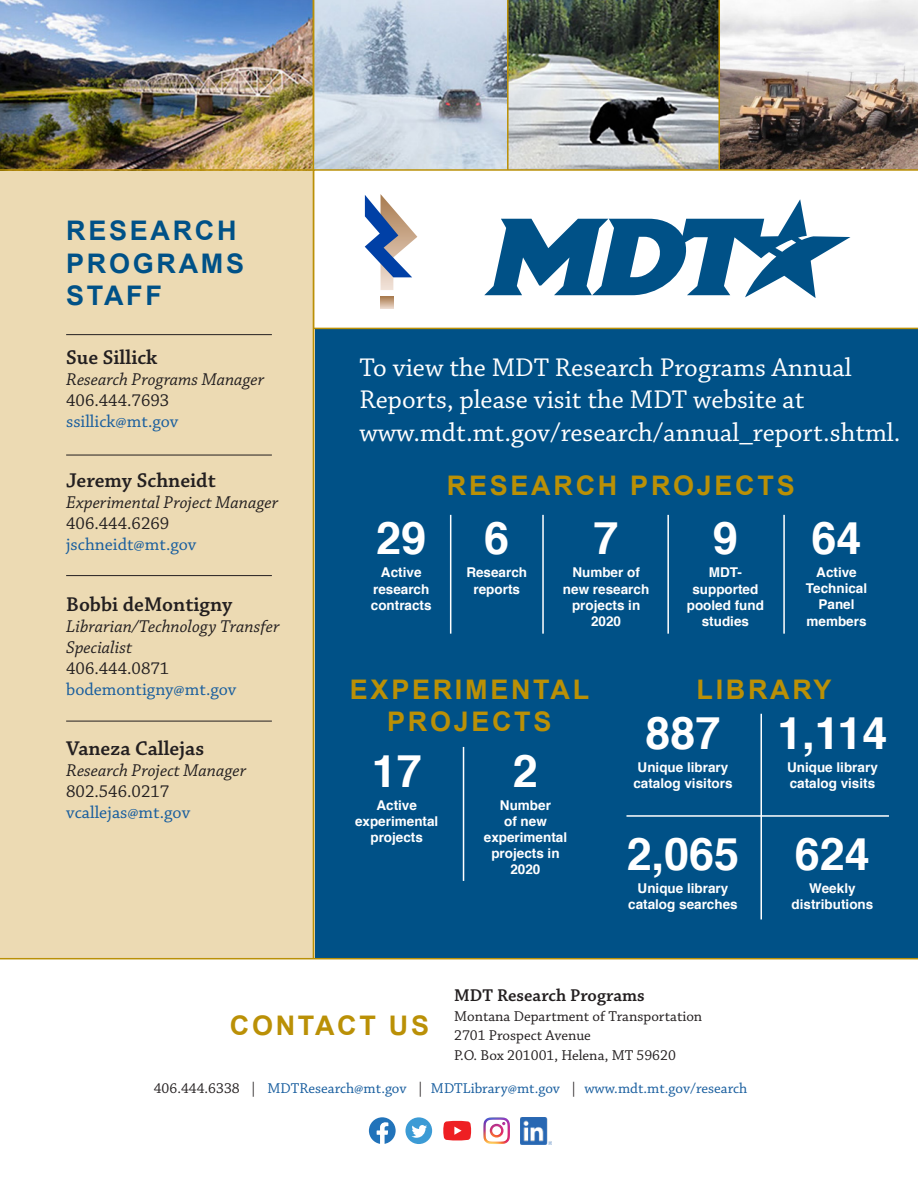
<style>
.page{position:relative;width:918px;height:1188px;background:#fff}
.page>*{position:absolute;margin:0;border:0;box-sizing:border-box;transform-origin:0 0}
.t1{font:700 45px "Helvetica";color:#fff}
.t2{font:27px/32.4px "Chaparral Pro";color:#fff}
.t3{font:700 27px/32.4px "Arial";letter-spacing:.1em;color:#ba9006;text-align:center}
.t4{font:700 27px/32.4px "Arial";letter-spacing:.1em;color:#005187}
.t5{font:600 21px "Chaparral Pro";color:#231f20}
.t6{font:italic 18px/21px "Chaparral Pro";color:#231f20}
.t7{font:18px "Chaparral Pro";color:#175d9e}
.t8{font:18px "Chaparral Pro";color:#231f20}
.t9{font:600 18px "Chaparral Pro";color:#231f20}
.t10{font:15px/19.5px "Chaparral Pro";color:#231f20}
.t11{font:15px "Chaparral Pro";color:#175d9e}
.t12{font:700 13.5px/16.2px "Helvetica";color:#fff;text-align:center}
.s1{color:#231f20}
</style>
<div class="page">
<div style="left:314px;top:0;width:604px;height:958px;background:#005187"></div>
<div style="left:312px;top:171px;width:606px;height:157px;background:#fff"></div>
<div style="left:0;top:0;width:314px;height:958px;background:#ecdab3"></div>
<img style="left:0;top:0;width:918px;height:169px">
<svg style="left:365px;top:194px;width:52px;height:96px"></svg>
<svg style="left:381px;top:296px;width:12px;height:13px"></svg>
<svg style="left:484px;top:199px;width:366px;height:99px"></svg>
<hr style="left:450px;top:515px;width:1px;height:119px;background:#fff">
<hr style="left:542px;top:515px;width:2px;height:119px;background:#fff">
<hr style="left:667px;top:515px;width:2px;height:119px;background:#fff">
<hr style="left:783px;top:515px;width:2px;height:119px;background:#fff">
<hr style="left:463px;top:747px;width:1px;height:134px;background:#fff">
<hr style="left:760px;top:714px;width:2px;height:205px;background:#fff">
<hr style="left:626px;top:815px;width:263px;height:2px;background:#fff">
<hr style="left:66px;top:455px;width:206px;height:1px;background:#231f20">
<hr style="left:66px;top:575px;width:206px;height:1px;background:#231f20">
<hr style="left:66px;top:721px;width:206px;height:1px;background:#231f20">
<hr style="left:66px;top:334px;width:206px;height:1px;background:#231f20">
<svg style="left:369px;top:1117px;width:27px;height:27px"></svg>
<div style="left:405px;top:1117px;width:27px;height:27px;background:#3c9bd5;border-radius:50%"></div>
<svg style="left:411px;top:1125px;width:16px;height:13px"></svg>
<img style="left:483px;top:1117px;width:27px;height:27px">
<svg style="left:443px;top:1121px;width:28px;height:19px"></svg>
<img style="left:520px;top:1117px;width:31px;height:27px">
<hr style="left:0;top:958px;width:918px;height:1px;background:#ba9006">
<hr style="left:313px;top:328px;width:605px;height:1px;background:#ba9006">
<hr style="left:0;top:169px;width:918px;height:2px;background:#ba9006">
<hr style="left:507px;top:0;width:2px;height:170px;background:#ba9006">
<hr style="left:719px;top:0;width:1px;height:170px;background:#ba9006">
<hr style="left:313px;top:0;width:1px;height:959px;background:#ba9006">
<h2 class="t4" style="left:66px;top:215px;width:179px">RESEARCH<br>PROGRAMS<br>STAFF</h2>
<h3 class="t5" style="left:66px;top:345px;width:93px">Sue Sillick</h3>
<h3 class="t6" style="left:66px;top:369px;width:200px">Research Programs Manager</h3>
<h3 class="t8" style="left:66px;top:390px;width:105px">406.444.7693</h3>
<h3 class="t7" style="left:66px;top:411px;width:114px">ssillick@mt.gov</h3>
<h3 class="t5" style="left:66px;top:469px;width:151px">Jeremy Schneidt</h3>
<h3 class="t6" style="left:66px;top:493px;width:214px">Experimental Project Manager</h3>
<h3 class="t8" style="left:66px;top:514px;width:105px">406.444.6269</h3>
<h3 class="t7" style="left:66px;top:535px;width:132px">jschneidt@mt.gov</h3>
<h3 class="t5" style="left:66px;top:592px;width:168px">Bobbi deMontigny</h3>
<h3 class="t6" style="left:66px;top:616px;width:215px">Librarian/Technology Transfer<br>Specialist</h3>
<h3 class="t8" style="left:66px;top:658px;width:105px">406.444.0871</h3>
<h3 class="t7" style="left:66px;top:679px;width:172px">bodemontigny@mt.gov</h3>
<h3 class="t5" style="left:66px;top:736px;width:140px">Vaneza Callejas</h3>
<h3 class="t6" style="left:66px;top:760px;width:182px">Research Project Manager</h3>
<h3 class="t8" style="left:66px;top:781px;width:105px">802.546.0217</h3>
<h3 class="t7" style="left:66px;top:802px;width:126px">vcallejas@mt.gov</h3>
<h2 class="t2" style="left:360px;top:352px;width:542px">To view the MDT Research Programs Annual<br>Reports, please visit the MDT website at www.mdt.mt.gov/research/annual_report.shtml.</h2>
<h2 class="t3" style="left:447px;top:471px;width:349px">RESEARCH PROJECTS</h2>
<h1 class="t1" style="left:376px;top:502px;width:52px">29</h1>
<p class="t12" style="left:371px;top:565px;width:62px">Active research contracts</p>
<h1 class="t1" style="left:812px;top:502px;width:52px">64</h1>
<p class="t12" style="left:806px;top:564px;width:63px">Active<br>Technical<br>Panel members</p>
<h1 class="t1" style="left:484px;top:502px;width:27px">6</h1>
<p class="t12" style="left:466px;top:565px;width:62px">Research reports</p>
<h1 class="t1" style="left:713px;top:502px;width:27px">9</h1>
<p class="t12" style="left:687px;top:565px;width:79px">MDT&shy;supported pooled fund studies</p>
<h1 class="t1" style="left:594px;top:502px;width:27px">7</h1>
<p class="t12" style="left:563px;top:565px;width:88px">Number of new research projects in<br>2020</p>
<h2 class="t3" style="left:350px;top:674px;width:241px">EXPERIMENTAL<br>PROJECTS</h2>
<h2 class="t3" style="left:696px;top:674px;width:137px">LIBRARY</h2>
<h1 class="t1" style="left:372px;top:735px;width:52px">17</h1>
<p class="t12" style="left:355px;top:797px;width:85px">Active experimental projects</p>
<h1 class="t1" style="left:645px;top:697px;width:77px">887</h1>
<p class="t12" style="left:633px;top:759px;width:101px">Unique library catalog visitors</p>
<h1 class="t1" style="left:777px;top:697px;width:112px">1,114</h1>
<p class="t12" style="left:787px;top:759px;width:92px;text-align:left">Unique library catalog visits</p>
<h1 class="t1" style="left:513px;top:735px;width:27px">2</h1>
<p class="t12" style="left:484px;top:797px;width:85px">Number<br>of new experimental projects in<br>2020</p>
<h1 class="t1" style="left:627px;top:818px;width:114px">2,065</h1>
<p class="t12" style="left:628px;top:880px;width:111px">Unique library catalog searches</p>
<h1 class="t1" style="left:795px;top:818px;width:77px">624</h1>
<p class="t12" style="left:792px;top:880px;width:83px">Weekly distributions</p>
<h3 class="t9" style="left:454px;top:985px;width:192px">MDT Research Programs</h3>
<p class="t10" style="left:454px;top:1007px;width:250px">Montana Department of Transportation<br>2701 Prospect Avenue<br>P.O. Box 201001, Helena, MT 59620</p>
<p class="t11" style="left:154px;top:1080px;width:595px"><span class="s1">406.444.6338 |</span> MDTResearch@mt.gov <span class="s1">|</span> MDTLibrary@mt.gov <span class="s1">|</span> www.mdt.mt.gov/research</p>
<h2 class="t3" style="left:230px;top:1010px;width:201px">CONTACT US</h2>
</div>
